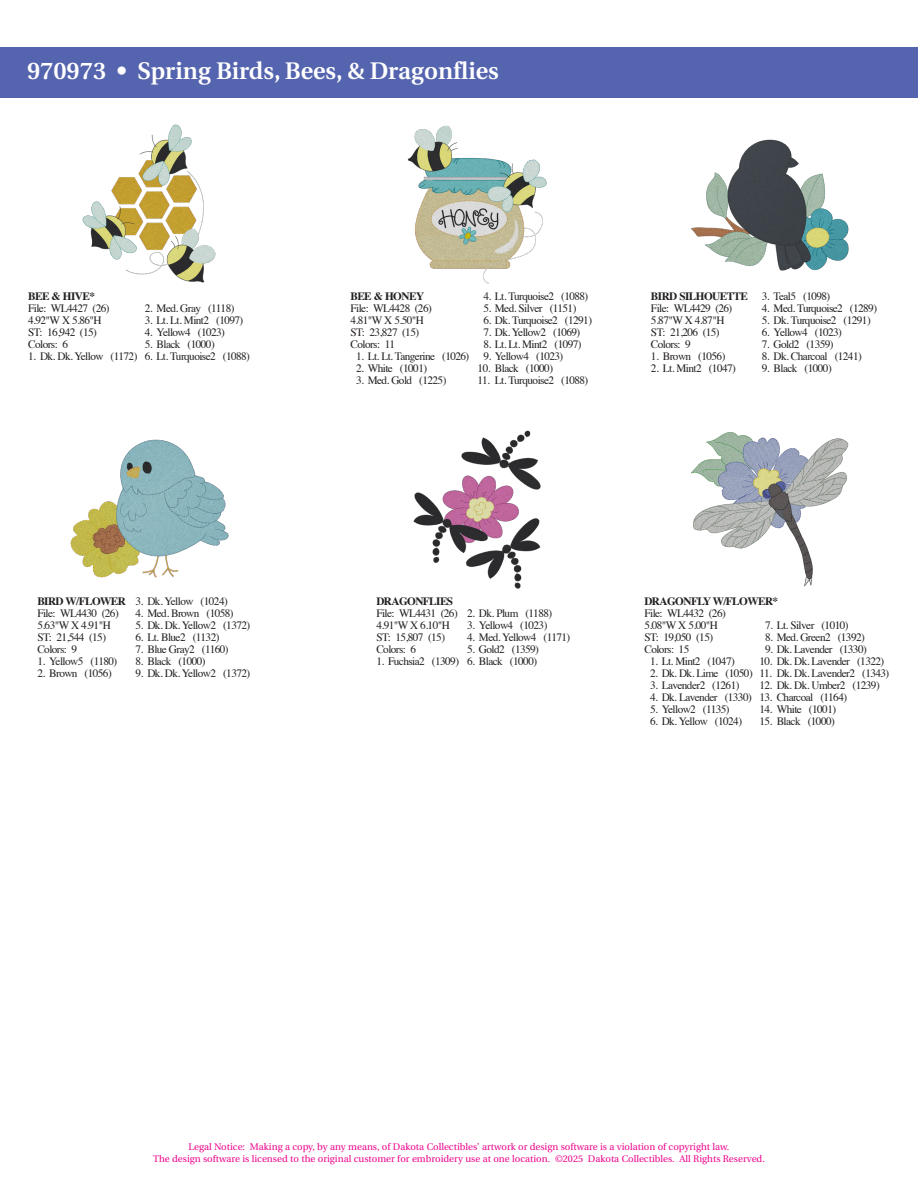
<style>
.page{position:relative;width:918px;height:1188px;background:#fff}
.page>*{position:absolute;margin:0;border:0;box-sizing:border-box;transform-origin:0 0}
.t1{font:600 24px "Utopia";color:#fff}
.Cat_Text_2_TAB_ID{font:11.25px "Times";letter-spacing:-.05em;color:#231f20}
.Cat_Text_1_TAB_ID{font:11.25px "Times";letter-spacing:-.05em;color:#231f20}
.Cat_Text_1_TAB_ID-2{font:700 11.25px "Times";letter-spacing:-.05em;color:#231f20}
.Cat_Text_2_TAB_ID-2{font:700 11.25px "Times";letter-spacing:-.05em;color:#231f20}
.t2{font:9.6px/12px "Utopia";color:#ed028c;text-align:center}
</style>
<div class="page">
<div style="left:0;top:48px;width:918px;height:50px;background:#5564ae"></div>
<img style="left:407px;top:125px;width:140px;height:159px">
<img style="left:413px;top:430px;width:128px;height:159px">
<img style="left:690px;top:139px;width:159px;height:132px">
<img style="left:691px;top:432px;width:158px;height:155px">
<img style="left:82px;top:124px;width:134px;height:159px">
<img style="left:70px;top:439px;width:159px;height:139px">
<p class="t1" style="left:27px;top:57px;width:473px">970973 • Spring Birds, Bees, &amp; Dragonflies</p>
<p class="Cat_Text_1_TAB_ID-2" style="left:28px;top:286px;width:68px">BEE &amp; HIVE*</p>
<p class="Cat_Text_1_TAB_ID" style="left:28px;top:298px;width:83px">File: WL4427 (26)</p>
<p class="Cat_Text_1_TAB_ID" style="left:28px;top:310px;width:75px">4.92"W X 5.86"H</p>
<p class="Cat_Text_1_TAB_ID" style="left:28px;top:322px;width:70px">ST: 16,942 (15)</p>
<p class="Cat_Text_1_TAB_ID" style="left:28px;top:334px;width:41px">Colors: 6</p>
<p class="Cat_Text_1_TAB_ID" style="left:28px;top:346px;width:111px">1. Dk. Dk. Yellow (1172)</p>
<p class="Cat_Text_2_TAB_ID" style="left:145px;top:298px;width:91px">2. Med. Gray (1118)</p>
<p class="Cat_Text_2_TAB_ID" style="left:145px;top:310px;width:100px">3. Lt. Lt. Mint2 (1097)</p>
<p class="Cat_Text_2_TAB_ID" style="left:145px;top:322px;width:82px">4. Yellow4 (1023)</p>
<p class="Cat_Text_2_TAB_ID" style="left:145px;top:334px;width:72px">5. Black (1000)</p>
<p class="Cat_Text_2_TAB_ID" style="left:145px;top:346px;width:107px">6. Lt. Turquoise2 (1088)</p>
<p class="Cat_Text_2_TAB_ID-2" style="left:350px;top:286px;width:75px">BEE &amp; HONEY</p>
<p class="Cat_Text_2_TAB_ID" style="left:350px;top:298px;width:83px">File: WL4428 (26)</p>
<p class="Cat_Text_2_TAB_ID" style="left:350px;top:310px;width:75px">4.81"W X 5.50"H</p>
<p class="Cat_Text_2_TAB_ID" style="left:350px;top:322px;width:70px">ST: 23,827 (15)</p>
<p class="Cat_Text_2_TAB_ID" style="left:350px;top:334px;width:46px">Colors: 11</p>
<p class="Cat_Text_2_TAB_ID" style="left:356px;top:346px;width:115px">1. Lt. Lt. Tangerine (1026)</p>
<p class="Cat_Text_2_TAB_ID" style="left:356px;top:358px;width:72px">2. White (1001)</p>
<p class="Cat_Text_2_TAB_ID" style="left:356px;top:370px;width:92px">3. Med. Gold (1225)</p>
<p class="Cat_Text_2_TAB_ID" style="left:483px;top:286px;width:107px">4. Lt. Turquoise2 (1088)</p>
<p class="Cat_Text_2_TAB_ID" style="left:483px;top:298px;width:95px">5. Med. Silver (1151)</p>
<p class="Cat_Text_2_TAB_ID" style="left:483px;top:310px;width:110px">6. Dk. Turquoise2 (1291)</p>
<p class="Cat_Text_2_TAB_ID" style="left:483px;top:322px;width:98px">7. Dk. Yellow2 (1069)</p>
<p class="Cat_Text_2_TAB_ID" style="left:483px;top:334px;width:100px">8. Lt. Lt. Mint2 (1097)</p>
<p class="Cat_Text_2_TAB_ID" style="left:483px;top:346px;width:82px">9. Yellow4 (1023)</p>
<p class="Cat_Text_2_TAB_ID" style="left:478px;top:358px;width:77px">10. Black (1000)</p>
<p class="Cat_Text_2_TAB_ID" style="left:478px;top:370px;width:112px">11. Lt. Turquoise2 (1088)</p>
<p class="Cat_Text_1_TAB_ID-2" style="left:651px;top:286px;width:99px">BIRD SILHOUETTE</p>
<p class="Cat_Text_1_TAB_ID" style="left:651px;top:298px;width:83px">File: WL4429 (26)</p>
<p class="Cat_Text_1_TAB_ID" style="left:651px;top:310px;width:75px">5.87"W X 4.87"H</p>
<p class="Cat_Text_1_TAB_ID" style="left:651px;top:322px;width:70px">ST: 21,206 (15)</p>
<p class="Cat_Text_1_TAB_ID" style="left:651px;top:334px;width:41px">Colors: 9</p>
<p class="Cat_Text_1_TAB_ID" style="left:651px;top:346px;width:76px">1. Brown (1056)</p>
<p class="Cat_Text_1_TAB_ID" style="left:651px;top:358px;width:87px">2. Lt. Mint2 (1047)</p>
<p class="Cat_Text_2_TAB_ID" style="left:762px;top:286px;width:70px">3. Teal5 (1098)</p>
<p class="Cat_Text_2_TAB_ID" style="left:762px;top:298px;width:117px">4. Med. Turquoise2 (1289)</p>
<p class="Cat_Text_2_TAB_ID" style="left:762px;top:310px;width:111px">5. Dk. Turquoise2 (1291)</p>
<p class="Cat_Text_2_TAB_ID" style="left:762px;top:322px;width:82px">6. Yellow4 (1023)</p>
<p class="Cat_Text_2_TAB_ID" style="left:762px;top:334px;width:73px">7. Gold2 (1359)</p>
<p class="Cat_Text_2_TAB_ID" style="left:762px;top:346px;width:102px">8. Dk. Charcoal (1241)</p>
<p class="Cat_Text_2_TAB_ID" style="left:762px;top:358px;width:72px">9. Black (1000)</p>
<p class="Cat_Text_1_TAB_ID-2" style="left:37px;top:590px;width:90px">BIRD W/FLOWER</p>
<p class="Cat_Text_1_TAB_ID" style="left:37px;top:602px;width:83px">File: WL4430 (26)</p>
<p class="Cat_Text_1_TAB_ID" style="left:37px;top:614px;width:75px">5.63"W X 4.91"H</p>
<p class="Cat_Text_1_TAB_ID" style="left:37px;top:626px;width:70px">ST: 21,544 (15)</p>
<p class="Cat_Text_1_TAB_ID" style="left:37px;top:638px;width:41px">Colors: 9</p>
<p class="Cat_Text_1_TAB_ID" style="left:37px;top:650px;width:81px">1. Yellow5 (1180)</p>
<p class="Cat_Text_1_TAB_ID" style="left:37px;top:662px;width:76px">2. Brown (1056)</p>
<p class="Cat_Text_2_TAB_ID" style="left:136px;top:590px;width:94px">3. Dk. Yellow (1024)</p>
<p class="Cat_Text_2_TAB_ID" style="left:136px;top:602px;width:100px">4. Med. Brown (1058)</p>
<p class="Cat_Text_2_TAB_ID" style="left:136px;top:614px;width:116px">5. Dk. Dk. Yellow2 (1372)</p>
<p class="Cat_Text_2_TAB_ID" style="left:136px;top:626px;width:85px">6. Lt. Blue2 (1132)</p>
<p class="Cat_Text_2_TAB_ID" style="left:136px;top:638px;width:95px">7. Blue Gray2 (1160)</p>
<p class="Cat_Text_2_TAB_ID" style="left:136px;top:650px;width:72px">8. Black (1000)</p>
<p class="Cat_Text_2_TAB_ID" style="left:136px;top:662px;width:116px">9. Dk. Dk. Yellow2 (1372)</p>
<p class="Cat_Text_1_TAB_ID-2" style="left:376px;top:590px;width:78px">DRAGONFLIES</p>
<p class="Cat_Text_1_TAB_ID" style="left:376px;top:602px;width:83px">File: WL4431 (26)</p>
<p class="Cat_Text_1_TAB_ID" style="left:376px;top:614px;width:75px">4.91"W X 6.10"H</p>
<p class="Cat_Text_1_TAB_ID" style="left:376px;top:626px;width:70px">ST: 15,807 (15)</p>
<p class="Cat_Text_1_TAB_ID" style="left:376px;top:638px;width:41px">Colors: 6</p>
<p class="Cat_Text_1_TAB_ID" style="left:376px;top:650px;width:84px">1. Fuchsia2 (1309)</p>
<p class="Cat_Text_2_TAB_ID" style="left:467px;top:602px;width:87px">2. Dk. Plum (1188)</p>
<p class="Cat_Text_2_TAB_ID" style="left:467px;top:614px;width:82px">3. Yellow4 (1023)</p>
<p class="Cat_Text_2_TAB_ID" style="left:467px;top:626px;width:105px">4. Med. Yellow4 (1171)</p>
<p class="Cat_Text_2_TAB_ID" style="left:467px;top:638px;width:73px">5. Gold2 (1359)</p>
<p class="Cat_Text_2_TAB_ID" style="left:467px;top:650px;width:72px">6. Black (1000)</p>
<p class="Cat_Text_2_TAB_ID-2" style="left:644px;top:590px;width:135px">DRAGONFLY W/FLOWER*</p>
<p class="Cat_Text_2_TAB_ID" style="left:644px;top:602px;width:83px">File: WL4432 (26)</p>
<p class="Cat_Text_2_TAB_ID" style="left:644px;top:614px;width:75px">5.08"W X 5.00"H</p>
<p class="Cat_Text_2_TAB_ID" style="left:644px;top:626px;width:70px">ST: 19,050 (15)</p>
<p class="Cat_Text_2_TAB_ID" style="left:644px;top:638px;width:46px">Colors: 15</p>
<p class="Cat_Text_2_TAB_ID" style="left:650px;top:650px;width:86px">1. Lt. Mint2 (1047)</p>
<p class="Cat_Text_2_TAB_ID" style="left:650px;top:662px;width:104px">2. Dk. Dk. Lime (1050)</p>
<p class="Cat_Text_2_TAB_ID" style="left:650px;top:674px;width:91px">3. Lavender2 (1261)</p>
<p class="Cat_Text_2_TAB_ID" style="left:650px;top:686px;width:103px">4. Dk. Lavender (1330)</p>
<p class="Cat_Text_2_TAB_ID" style="left:650px;top:698px;width:81px">5. Yellow2 (1135)</p>
<p class="Cat_Text_2_TAB_ID" style="left:650px;top:710px;width:93px">6. Dk. Yellow (1024)</p>
<p class="Cat_Text_2_TAB_ID" style="left:765px;top:614px;width:85px">7. Lt. Silver (1010)</p>
<p class="Cat_Text_2_TAB_ID" style="left:765px;top:626px;width:101px">8. Med. Green2 (1392)</p>
<p class="Cat_Text_2_TAB_ID" style="left:765px;top:638px;width:103px">9. Dk. Lavender (1330)</p>
<p class="Cat_Text_2_TAB_ID" style="left:759px;top:650px;width:126px">10. Dk. Dk. Lavender (1322)</p>
<p class="Cat_Text_2_TAB_ID" style="left:759px;top:662px;width:131px">11. Dk. Dk. Lavender2 (1343)</p>
<p class="Cat_Text_2_TAB_ID" style="left:759px;top:674px;width:122px">12. Dk. Dk. Umber2 (1239)</p>
<p class="Cat_Text_2_TAB_ID" style="left:759px;top:686px;width:89px">13. Charcoal (1164)</p>
<p class="Cat_Text_2_TAB_ID" style="left:759px;top:698px;width:78px">14. White (1001)</p>
<p class="Cat_Text_2_TAB_ID" style="left:759px;top:710px;width:77px">15. Black (1000)</p>
<p class="t2" style="left:153px;top:1141px;width:613px">Legal Notice: Making a copy, by any means, of Dakota Collectibles’ artwork or design software is a violation of copyright law.<br>The design software is licensed to the original customer for embroidery use at one location. ©2025 Dakota Collectibles. All Rights Reserved.</p>
</div>
